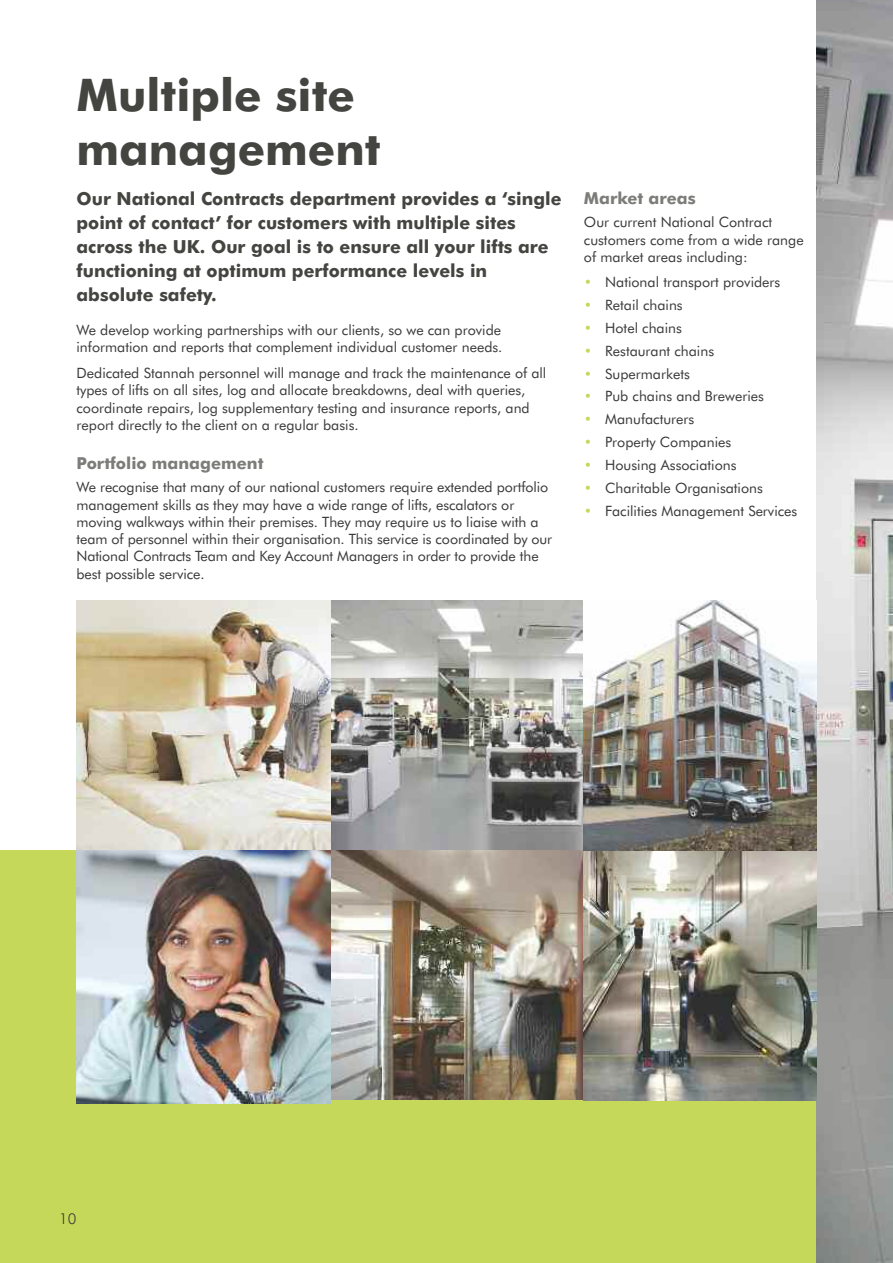
<style>
.page{position:relative;width:893px;height:1263px;background:#fff}
.page>*{position:absolute;margin:0;border:0;box-sizing:border-box;transform-origin:0 0}
.t1{font:700 45px/54px "Futura BT";color:#444540}
.t2{font:700 18px/24px "Futura BT";color:#444540}
.t3{font:700 16.5px "Futura BT";color:#7c7d79}
.t4{font:300 15px "Futura BT";color:#39383a}
.t5{font:14.25px/17.2px "Futura BT";color:#39383a}
.s1{color:#c6d859}
</style>
<div class="page">
<div style="left:0;top:850px;width:893px;height:413px;background:#c6d859"></div>
<img style="left:816px;top:0;width:77px;height:1263px">
<img style="left:330px;top:600px;width:486px;height:500px">
<img style="left:584px;top:600px;width:232px;height:250px">
<img style="left:77px;top:600px;width:253px;height:503px">
<h1 class="t1" style="left:77px;top:71px;width:306px">Multiple site management</h1>
<p class="t2" style="left:77px;top:188px;width:487px">Our National Contracts department provides a ‘single point of contact’ for customers with multiple sites across the UK. Our goal is to ensure all your lifts are functioning at optimum performance levels in absolute safety.</p>
<p class="t3" style="left:584px;top:191px;width:113px">Market areas</p>
<p class="t5" style="left:584px;top:215px;width:221px">Our current National Contract customers come from a wide range of market areas including:</p>
<p class="t5" style="left:584px;top:274px;width:198px"><span class="s1">•</span> National transport providers</p>
<p class="t5" style="left:584px;top:297px;width:100px"><span class="s1">•</span> Retail chains</p>
<p class="t5" style="left:584px;top:320px;width:99px"><span class="s1">•</span> Hotel chains</p>
<p class="t5" style="left:584px;top:343px;width:132px"><span class="s1">•</span> Restaurant chains</p>
<p class="t5" style="left:584px;top:366px;width:107px"><span class="s1">•</span> Supermarkets</p>
<p class="t5" style="left:584px;top:389px;width:181px"><span class="s1">•</span> Pub chains and Breweries</p>
<p class="t5" style="left:584px;top:412px;width:112px"><span class="s1">•</span> Manufacturers</p>
<p class="t5" style="left:584px;top:435px;width:149px"><span class="s1">•</span> Property Companies</p>
<p class="t5" style="left:584px;top:458px;width:154px"><span class="s1">•</span> Housing Associations</p>
<p class="t5" style="left:584px;top:480px;width:180px"><span class="s1">•</span> Charitable Organisations</p>
<p class="t5" style="left:584px;top:503px;width:215px"><span class="s1">•</span> Facilities Management Services</p>
<p class="t5" style="left:77px;top:323px;width:427px">We develop working partnerships with our clients, so we can provide information and reports that complement individual customer needs.</p>
<p class="t5" style="left:77px;top:366px;width:471px">Dedicated Stannah personnel will manage and track the maintenance of all types of lifts on all sites, log and allocate breakdowns, deal with queries, coordinate repairs, log supplementary testing and insurance reports, and report directly to the client on a regular basis.</p>
<p class="t3" style="left:77px;top:456px;width:188px">Portfolio management</p>
<p class="t5" style="left:77px;top:480px;width:477px">We recognise that many of our national customers require extended portfolio management skills as they may have a wide range of lifts, escalators or moving walkways within their premises. They may require us to liaise with a team of personnel within their organisation. This service is coordinated by our National Contracts Team and Key Account Managers in order to provide the best possible service.</p>
<p class="t4" style="left:59px;top:1213px;width:19px">10</p>
</div>
